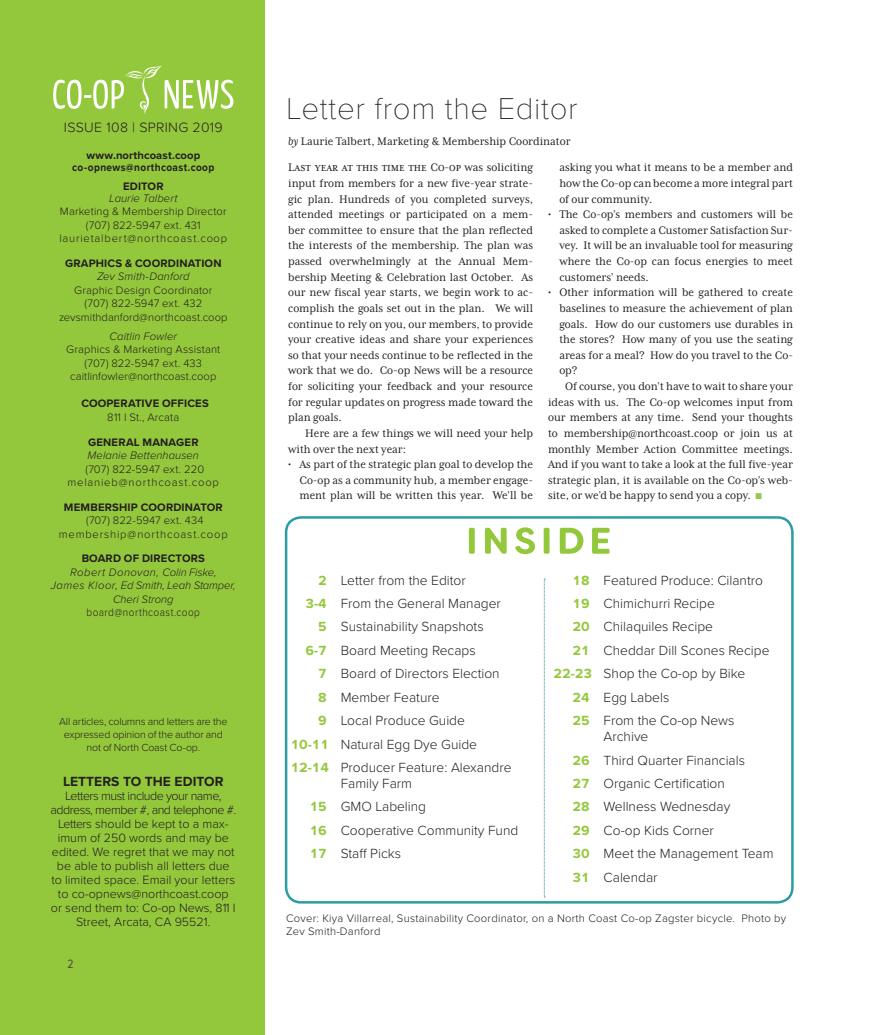
<style>
.page{position:relative;width:878px;height:1035px;background:#fff}
.page>*{position:absolute;margin:0;border:0;box-sizing:border-box;transform-origin:0 0}
.t1{font:100 31.25px "Proxima Nova T";letter-spacing:.02em;color:#231f20}
.t2{font:300 14.12px "Proxima Nova";letter-spacing:.02em;color:#231f20}
.t3{font:300 13.75px/15.9px "Proxima Nova";color:#231f20}
.t4{font:700 13.75px "Proxima Nova";color:#231f20}
.BODY{font:12.62px/15.6px "Mrs Eaves XL Serif Nar OT";color:#231f20;text-align:justify}
.NEW_body{font:300 12.5px/14.1px "Proxima Nova";color:#231f20;text-align:center}
.t5{font:12.5px "Proxima Nova Cond";color:#484a3e}
.t6{font:300 11.25px/13.5px "Proxima Nova";letter-spacing:.02em;color:#231f20;text-align:center}
.t7{font:300 11.25px/13.5px "Proxima Nova";color:#231f20}
.t8{font:700 11.25px/13.5px "Proxima Nova";letter-spacing:.015em;color:#231f20;text-align:center}
.t9{font:italic 300 11.25px/13.5px "Proxima Nova";letter-spacing:.005em;color:#231f20;text-align:center}
.t10{font:300 11.25px "Proxima Nova";letter-spacing:.07em;color:#231f20}
.t11{font:700 11.25px "Proxima Nova";letter-spacing:.04em;color:#231f20;scale:.9 1}
.t12{font:300 11.25px "Proxima Nova";letter-spacing:.04em;color:#231f20;scale:.9 1}
.t13{font:300 10.62px/12.8px "Proxima Nova";letter-spacing:-.015em;color:#231f20;text-align:center}
.s1{font-style:italic}
.s2{font-weight:300}
.s3{font-family:"Arial Narrow";color:#97c74e}
.s4{font-weight:700;color:#94c83c}
</style>
<div class="page">
<div style="left:0;top:0;width:264px;height:1035px;background:#94c83c"></div>
<svg style="left:53px;top:66px;width:180px;height:48px"></svg>
<svg style="left:469px;top:527px;width:140px;height:27px"></svg>
<svg style="left:544px;top:579px;width:1px;height:319px"></svg>
<div style="left:285px;top:516px;width:508px;height:388px;border:2px solid #2b9ca4;border-radius:15px"></div>
<p class="t2" style="left:64px;top:117px;width:160px">ISSUE 108 | SPRING 2019</p>
<p class="t8" style="left:86px;top:148px;width:115px">www.northcoast.coop</p>
<p class="t11" style="left:72px;top:159px;width:159px">co-opnews@northcoast.coop</p>
<p class="t8" style="left:123px;top:179px;width:42px">EDITOR</p>
<p class="t9" style="left:109px;top:191px;width:70px">Laurie Talbert</p>
<p class="t6" style="left:60px;top:204px;width:168px">Marketing &amp; Membership Director (707) 822-5947 ext. 431</p>
<p class="t10" style="left:59px;top:230px;width:169px">laurietalbert@northcoast.coop</p>
<p class="t8" style="left:65px;top:256px;width:158px">GRAPHICS &amp; COORDINATION</p>
<p class="t9" style="left:97px;top:269px;width:94px">Zev Smith-Danford</p>
<p class="t6" style="left:74px;top:283px;width:140px">Graphic Design Coordinator</p>
<p class="t7" style="left:84px;top:296px;width:119px">(707) 822-5947 ext. 432</p>
<p class="t7" style="left:59px;top:310px;width:170px">zevsmithdanford@northcoast.coop</p>
<p class="t9" style="left:110px;top:329px;width:69px">Caitlin Fowler</p>
<p class="t6" style="left:66px;top:342px;width:156px">Graphics &amp; Marketing Assistant</p>
<p class="t7" style="left:85px;top:356px;width:119px">(707) 822-5947 ext. 433</p>
<p class="t7" style="left:70px;top:369px;width:148px">caitlinfowler@northcoast.coop</p>
<p class="t8" style="left:81px;top:397px;width:129px">COOPERATIVE OFFICES</p>
<p class="t6" style="left:107px;top:410px;width:73px">811 I St., Arcata</p>
<p class="t8" style="left:88px;top:435px;width:112px">GENERAL MANAGER</p>
<p class="t7" style="left:85px;top:448px;width:120px"><span class="s1">Melanie Bettenhausen </span>(707) 822-5947 ext. 220</p>
<p class="t10" style="left:68px;top:474px;width:153px">melanieb@northcoast.coop</p>
<p class="t8" style="left:64px;top:500px;width:160px">MEMBERSHIP COORDINATOR <span class="s2">(707) 822-5947 ext. 434</span></p>
<p class="t10" style="left:59px;top:526px;width:170px">membership@northcoast.coop</p>
<p class="t8" style="left:82px;top:552px;width:125px">BOARD OF DIRECTORS</p>
<p class="t9" style="left:51px;top:565px;width:186px">Robert Donovan, Colin Fiske,<br>James Kloor, Ed Smith, Leah Stamper,<br>Cheri Strong</p>
<p class="t12" style="left:87px;top:604px;width:128px">board@northcoast.coop</p>
<p class="t13" style="left:59px;top:715px;width:170px">All articles, columns and letters are the expressed opinion of the author and not of North Coast Co-op.</p>
<p class="t4" style="left:63px;top:771px;width:162px">LETTERS TO THE EDITOR</p>
<p class="NEW_body" style="left:50px;top:788px;width:187px">Letters must include your name, address, member #, and telephone #.<br>Letters should be kept to a max&shy;imum of 250 words and may be edited. We regret that we may not be able to publish all letters due to limited space. Email your letters to co-opnews@northcoast.coop<br>or send them to: Co-op News, 811 I<br>Street, Arcata, CA 95521.</p>
<p class="t5" style="left:68px;top:955px;width:8px">2</p>
<p class="t1" style="left:286px;top:85px;width:293px">Letter from the Editor</p>
<p class="BODY" style="left:288px;top:133px;width:284px"><span class="s1">by</span> Laurie Talbert, Marketing &amp; Membership Coordinator</p>
<p class="BODY" style="left:288px;top:160px;width:246px">Last year at this time the Co-op was soliciting input from members for a new five-year strate&shy;gic plan. Hundreds of you completed surveys, attended meetings or participated on a mem&shy;ber committee to ensure that the plan reflected the interests of the membership. The plan was passed overwhelmingly at the Annual Mem&shy;bership Meeting &amp; Celebration last October. As our new fiscal year starts, we begin work to ac&shy;complish the goals set out in the plan. We will continue to rely on you, our members, to provide your creative ideas and share your experiences so that your needs continue to be reflected in the work that we do. Co-op News will be a resource for soliciting your feedback and your resource for regular updates on progress made toward the plan goals.</p>
<p class="BODY" style="left:288px;top:425px;width:246px;text-indent:17px">Here are a few things we will need your help with over the next year:</p>
<p class="BODY" style="left:299px;top:457px;width:235px;text-indent:-11px">• As part of the strategic plan goal to develop the Co-op as a community hub, a member engage&shy;ment plan will be written this year. We’ll be</p>
<p class="BODY" style="left:559px;top:160px;width:235px">asking you what it means to be a member and how the Co-op can become a more integral part of our community.</p>
<p class="BODY" style="left:559px;top:207px;width:235px;text-indent:-11px">• The Co-op’s members and customers will be asked to complete a Customer Satisfaction Sur&shy;vey. It will be an invaluable tool for measuring where the Co-op can focus energies to meet customers’ needs.</p>
<p class="BODY" style="left:559px;top:285px;width:235px;text-indent:-11px">• Other information will be gathered to create baselines to measure the achievement of plan goals. How do our customers use durables in the stores? How many of you use the seating areas for a meal? How do you travel to the Co&shy;op?</p>
<p class="BODY" style="left:548px;top:379px;width:246px;text-indent:17px">Of course, you don’t have to wait to share your ideas with us. The Co-op welcomes input from our members at any time. Send your thoughts to membership@northcoast.coop or join us at monthly Member Action Committee meetings.<br>And if you want to take a look at the full five-year strategic plan, it is available on the Co-op’s web&shy;site, or we’d be happy to send you a copy. <span class="s3">■</span></p>
<p class="t3" style="left:318px;top:571px;width:149px"><span class="s4">2</span> Letter from the Editor</p>
<p class="t3" style="left:305px;top:595px;width:197px"><span class="s4">3-4</span> From the General Manager</p>
<p class="t3" style="left:318px;top:618px;width:167px"><span class="s4">5</span> Sustainability Snapshots</p>
<p class="t3" style="left:305px;top:642px;width:172px"><span class="s4">6-7</span> Board Meeting Recaps</p>
<p class="t3" style="left:318px;top:665px;width:183px"><span class="s4">7</span> Board of Directors Election</p>
<p class="t3" style="left:318px;top:689px;width:123px"><span class="s4">8</span> Member Feature</p>
<p class="t3" style="left:318px;top:712px;width:148px"><span class="s4">9</span> Local Produce Guide</p>
<p class="t3" style="left:291px;top:735px;width:188px"><span class="s4">10-11</span> Natural Egg Dye Guide</p>
<p class="t3" style="left:341px;top:759px;width:172px;text-indent:-50px"><span class="s4">12-14</span> Producer Feature: Alexandre<br>Family Farm</p>
<p class="t3" style="left:310px;top:798px;width:118px"><span class="s4">15</span> GMO Labeling</p>
<p class="t3" style="left:310px;top:822px;width:210px"><span class="s4">16</span> Cooperative Community Fund</p>
<p class="t3" style="left:310px;top:845px;width:93px"><span class="s4">17</span> Staff Picks</p>
<p class="t3" style="left:572px;top:571px;width:192px"><span class="s4">18</span> Featured Produce: Cilantro</p>
<p class="t3" style="left:572px;top:595px;width:144px"><span class="s4">19</span> Chimichurri Recipe</p>
<p class="t3" style="left:572px;top:618px;width:142px"><span class="s4">20</span> Chilaquiles Recipe</p>
<p class="t3" style="left:572px;top:642px;width:198px"><span class="s4">21</span> Cheddar Dill Scones Recipe</p>
<p class="t3" style="left:553px;top:665px;width:193px"><span class="s4">22-23</span> Shop the Co-op by Bike</p>
<p class="t3" style="left:572px;top:689px;width:98px"><span class="s4">24</span> Egg Labels</p>
<p class="t3" style="left:603px;top:712px;width:132px;text-indent:-31px"><span class="s4">25</span> From the Co-op News<br>Archive</p>
<p class="t3" style="left:572px;top:751px;width:174px"><span class="s4">26</span> Third Quarter Financials</p>
<p class="t3" style="left:572px;top:775px;width:154px"><span class="s4">27</span> Organic Certification</p>
<p class="t3" style="left:572px;top:798px;width:159px"><span class="s4">28</span> Wellness Wednesday</p>
<p class="t3" style="left:572px;top:822px;width:143px"><span class="s4">29</span> Co-op Kids Corner</p>
<p class="t3" style="left:572px;top:841px;width:202px;line-height:23.4px"><span class="s4">30</span> Meet the Management Team<br><span class="s4">31</span> Calendar</p>
<p class="t6" style="left:286px;top:911px;width:502px;text-align:left">Cover: Kiya Villarreal, Sustainability Coordinator, on a North Coast Co-op Zagster bicycle. Photo by<br>Zev Smith-Danford</p>
</div>
